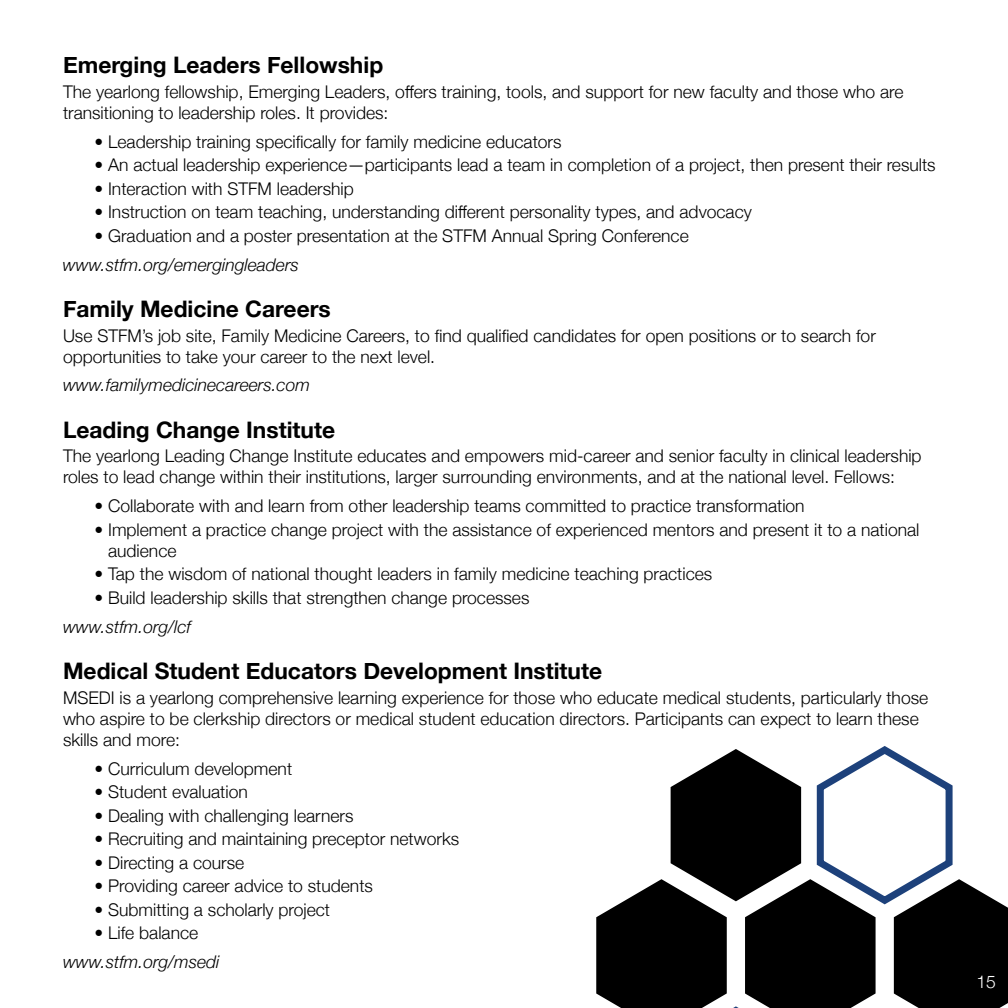
<style>
.page{position:relative;width:1008px;height:1008px;background:#fff}
.page>*{position:absolute;margin:0;border:0;box-sizing:border-box;transform-origin:0 0}
.t1{font:700 22.75px "Helvetica Neue";color:#000}
.t2{font:300 17.5px/21px "Helvetica Neue";color:#000}
.t3{font:italic 300 17.5px "Helvetica Neue";color:#000}
.t4{font:300 17.5px "Helvetica Neue";color:#fff}
</style>
<div class="page">
<svg style="left:877px;top:746px;width:76px;height:159px"></svg>
<svg style="left:596px;top:749px;width:281px;height:259px"></svg>
<svg style="left:893px;top:878px;width:115px;height:130px;background:#252526"></svg>
<h1 class="t1" style="left:63px;top:47px;width:322px">Emerging Leaders Fellowship</h1>
<p class="t2" style="left:63px;top:80px;width:842px">The yearlong fellowship, Emerging Leaders, offers training, tools, and support for new faculty and those who are transitioning to leadership roles. It provides:</p>
<p class="t2" style="left:94px;top:130px;width:469px">• Leadership training specifically for family medicine educators</p>
<p class="t2" style="left:94px;top:153px;width:843px">• An actual leadership experience—participants lead a team in completion of a project, then present their results</p>
<p class="t2" style="left:94px;top:177px;width:261px">• Interaction with STFM leadership</p>
<p class="t2" style="left:94px;top:200px;width:659px">• Instruction on team teaching, understanding different personality types, and advocacy</p>
<p class="t2" style="left:94px;top:224px;width:596px">• Graduation and a poster presentation at the STFM Annual Spring Conference</p>
<p class="t3" style="left:63px;top:250px;width:237px">www.stfm.org/emergingleaders</p>
<h1 class="t1" style="left:63px;top:291px;width:269px">Family Medicine Careers</h1>
<p class="t2" style="left:63px;top:324px;width:814px">Use STFM’s job site, Family Medicine Careers, to find qualified candidates for open positions or to search for opportunities to take your career to the next level.</p>
<p class="t3" style="left:63px;top:371px;width:249px">www.familymedicinecareers.com</p>
<h1 class="t1" style="left:63px;top:412px;width:274px">Leading Change Institute</h1>
<p class="t2" style="left:63px;top:444px;width:860px">The yearlong Leading Change Institute educates and empowers mid-career and senior faculty in clinical leadership roles to lead change within their institutions, larger surrounding environments, and at the national level. Fellows:</p>
<p class="t2" style="left:94px;top:494px;width:712px">• Collaborate with and learn from other leadership teams committed to practice transformation</p>
<p class="t2" style="left:108px;top:518px;width:813px;text-indent:-14px">• Implement a practice change project with the assistance of experienced mentors and present it to a national audience</p>
<p class="t2" style="left:94px;top:562px;width:619px">• Tap the wisdom of national thought leaders in family medicine teaching practices</p>
<p class="t2" style="left:94px;top:586px;width:436px">• Build leadership skills that strengthen change processes</p>
<p class="t3" style="left:63px;top:613px;width:130px">www.stfm.org/lcf</p>
<h1 class="t1" style="left:63px;top:653px;width:541px">Medical Student Educators Development Institute</h1>
<p class="t2" style="left:63px;top:686px;width:867px">MSEDI is a yearlong comprehensive learning experience for those who educate medical students, particularly those who aspire to be clerkship directors or medical student education directors. Participants can expect to learn these skills and more:</p>
<p class="t2" style="left:94px;top:757px;width:199px">• Curriculum development</p>
<p class="t2" style="left:94px;top:780px;width:155px">• Student evaluation</p>
<p class="t2" style="left:94px;top:804px;width:260px">• Dealing with challenging learners</p>
<p class="t2" style="left:94px;top:827px;width:366px">• Recruiting and maintaining preceptor networks</p>
<p class="t2" style="left:94px;top:851px;width:151px">• Directing a course</p>
<p class="t2" style="left:94px;top:874px;width:280px">• Providing career advice to students</p>
<p class="t2" style="left:94px;top:898px;width:237px">• Submitting a scholarly project</p>
<p class="t2" style="left:94px;top:921px;width:105px">• Life balance</p>
<p class="t3" style="left:63px;top:948px;width:158px">www.stfm.org/msedi</p>
<p class="t4" style="left:976px;top:968px;width:21px">15</p>
</div>
